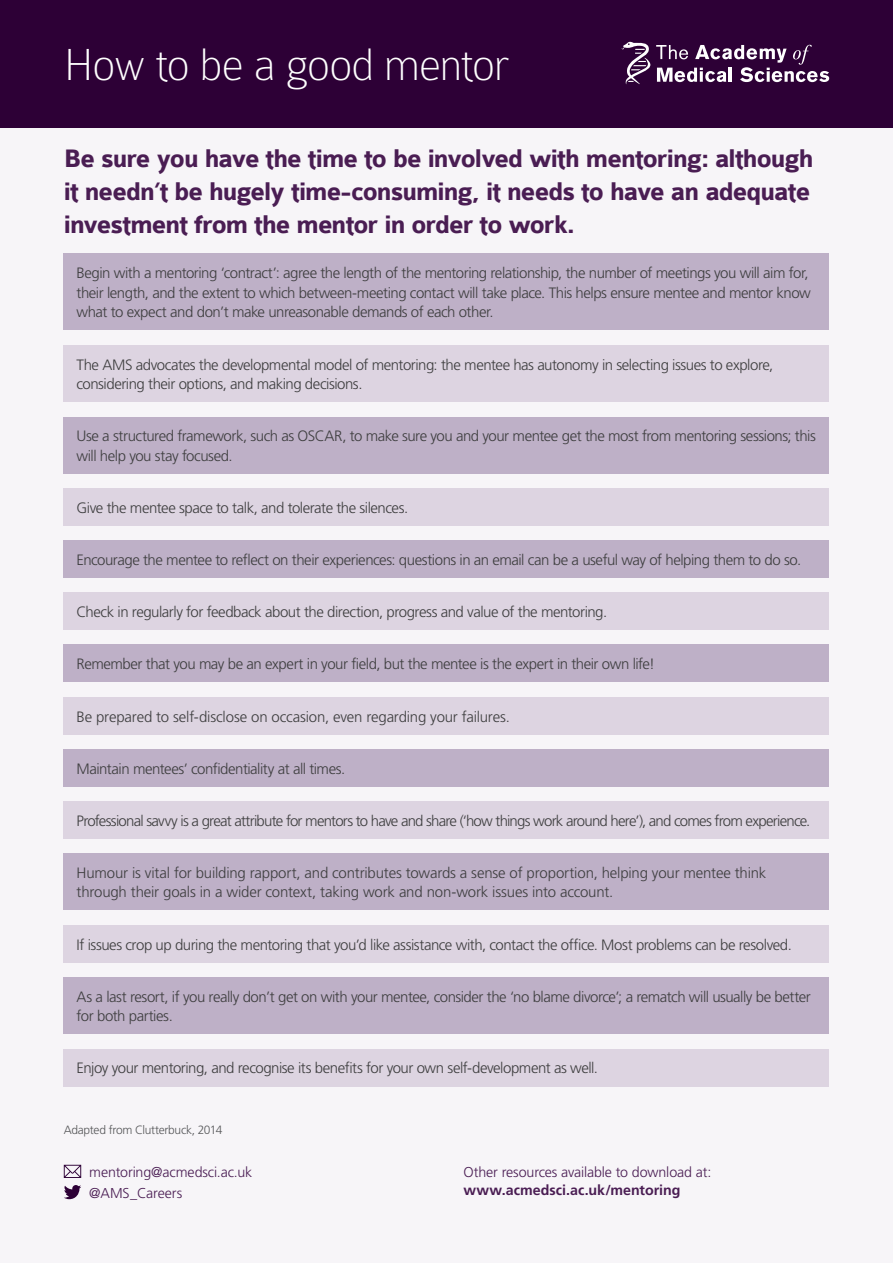
<style>
.page{position:relative;width:893px;height:1263px;background:#f7f5f8}
.page>*{position:absolute;margin:0;border:0;box-sizing:border-box;transform-origin:0 0}
.t1{font:100 48px "Colaborate";letter-spacing:-.025em;color:#fff}
.Body_Intro{font:700 27px/33px "Colaborate";letter-spacing:-.035em;color:#4a1d53}
.Body{font:300 15px/19.5px "Frutiger";letter-spacing:-.03em;color:#3e3e3f}
.Body_Intro-2{font:300 15px/19.5px "Frutiger";letter-spacing:-.03em;color:#3e3e3f}
.Body-2{font:300 15px/19.5px "Frutiger";letter-spacing:-.01em;color:#3e3e3f}
.Body-3{font:300 15px "Frutiger";letter-spacing:-.055em;color:#3e3e3f}
.Body-4{font:300 14.25px "Frutiger";letter-spacing:-.01em;color:#4a1d53}
.Body-5{font:700 14.25px "Frutiger";color:#4a1d53}
.Body-6{font:300 12px "Frutiger";letter-spacing:-.025em;color:#57585a}
</style>
<div class="page">
<div style="left:0;top:0;width:893px;height:128px;background:#2d0036"></div>
<svg style="left:64px;top:1165px;width:17px;height:13px"></svg>
<svg style="left:64px;top:1185px;width:17px;height:14px"></svg>
<svg style="left:621px;top:42px;width:208px;height:43px"></svg>
<div style="left:64px;top:254px;width:765px;height:76px;background:#beb0c7"></div>
<div style="left:64px;top:345px;width:765px;height:57px;background:#ddd4e1"></div>
<div style="left:64px;top:417px;width:765px;height:56px;background:#beb0c7"></div>
<div style="left:64px;top:540px;width:765px;height:38px;background:#beb0c7"></div>
<div style="left:64px;top:593px;width:765px;height:37px;background:#ddd4e1"></div>
<div style="left:64px;top:645px;width:765px;height:37px;background:#beb0c7"></div>
<div style="left:64px;top:853px;width:765px;height:57px;background:#beb0c7"></div>
<div style="left:64px;top:749px;width:765px;height:37px;background:#beb0c7"></div>
<div style="left:64px;top:977px;width:765px;height:57px;background:#beb0c7"></div>
<div style="left:64px;top:697px;width:765px;height:37px;background:#ddd4e1"></div>
<div style="left:64px;top:925px;width:765px;height:37px;background:#ddd4e1"></div>
<div style="left:64px;top:801px;width:765px;height:37px;background:#ddd4e1"></div>
<div style="left:64px;top:1049px;width:765px;height:37px;background:#ddd4e1"></div>
<div style="left:64px;top:488px;width:765px;height:38px;background:#ddd4e1"></div>
<p class="t1" style="left:64px;top:39px;width:447px">How to be a good mentor</p>
<p class="Body_Intro" style="left:64px;top:142px;width:751px">Be sure you have the time to be involved with mentoring: although it needn’t be hugely time-consuming, it needs to have an adequate investment from the mentor in order to work.</p>
<p class="Body_Intro-2" style="left:77px;top:263px;width:736px">Begin with a mentoring ‘contract’: agree the length of the mentoring relationship, the number of meetings you will aim for, their length, and the extent to which between-meeting contact will take place. This helps ensure mentee and mentor know what to expect and don’t make unreasonable demands of each other.</p>
<p class="Body" style="left:77px;top:355px;width:698px">The AMS advocates the developmental model of mentoring: the mentee has autonomy in selecting issues to explore, considering their options, and making decisions.</p>
<p class="Body" style="left:77px;top:426px;width:741px">Use a structured framework, such as OSCAR, to make sure you and your mentee get the most from mentoring sessions; this will help you stay focused.</p>
<p class="Body" style="left:77px;top:498px;width:333px">Give the mentee space to talk, and tolerate the silences.</p>
<p class="Body" style="left:77px;top:550px;width:726px">Encourage the mentee to reflect on their experiences: questions in an email can be a useful way of helping them to do so.</p>
<p class="Body" style="left:77px;top:602px;width:532px">Check in regularly for feedback about the direction, progress and value of the mentoring.</p>
<p class="Body" style="left:77px;top:654px;width:580px">Remember that you may be an expert in your field, but the mentee is the expert in their own life!</p>
<p class="Body" style="left:77px;top:706px;width:435px">Be prepared to self-disclose on occasion, even regarding your failures.</p>
<p class="Body" style="left:77px;top:759px;width:270px">Maintain mentees’ confidentiality at all times.</p>
<p class="Body-3" style="left:77px;top:812px;width:735px">Professional savvy is a great attribute for mentors to have and share (‘how things work around here’), and comes from experience.</p>
<p class="Body-2" style="left:77px;top:863px;width:691px">Humour is vital for building rapport, and contributes towards a sense of proportion, helping your mentee think through their goals in a wider context, taking work and non-work issues into account.</p>
<p class="Body" style="left:77px;top:935px;width:717px">If issues crop up during the mentoring that you’d like assistance with, contact the office. Most problems can be resolved.</p>
<p class="Body" style="left:77px;top:987px;width:736px">As a last resort, if you really don’t get on with your mentee, consider the ‘no blame divorce’; a rematch will usually be better for both parties.</p>
<p class="Body" style="left:77px;top:1058px;width:523px">Enjoy your mentoring, and recognise its benefits for your own self-development as well.</p>
<p class="Body-6" style="left:64px;top:1123px;width:160px">Adapted from Clutterbuck, 2014</p>
<p class="Body-4" style="left:89px;top:1164px;width:165px">mentoring@acmedsci.ac.uk</p>
<p class="Body-4" style="left:89px;top:1185px;width:94px">@AMS_Careers</p>
<p class="Body-4" style="left:463px;top:1164px;width:249px">Other resources available to download at:</p>
<p class="Body-5" style="left:463px;top:1181px;width:218px">www.acmedsci.ac.uk/mentoring</p>
</div>
